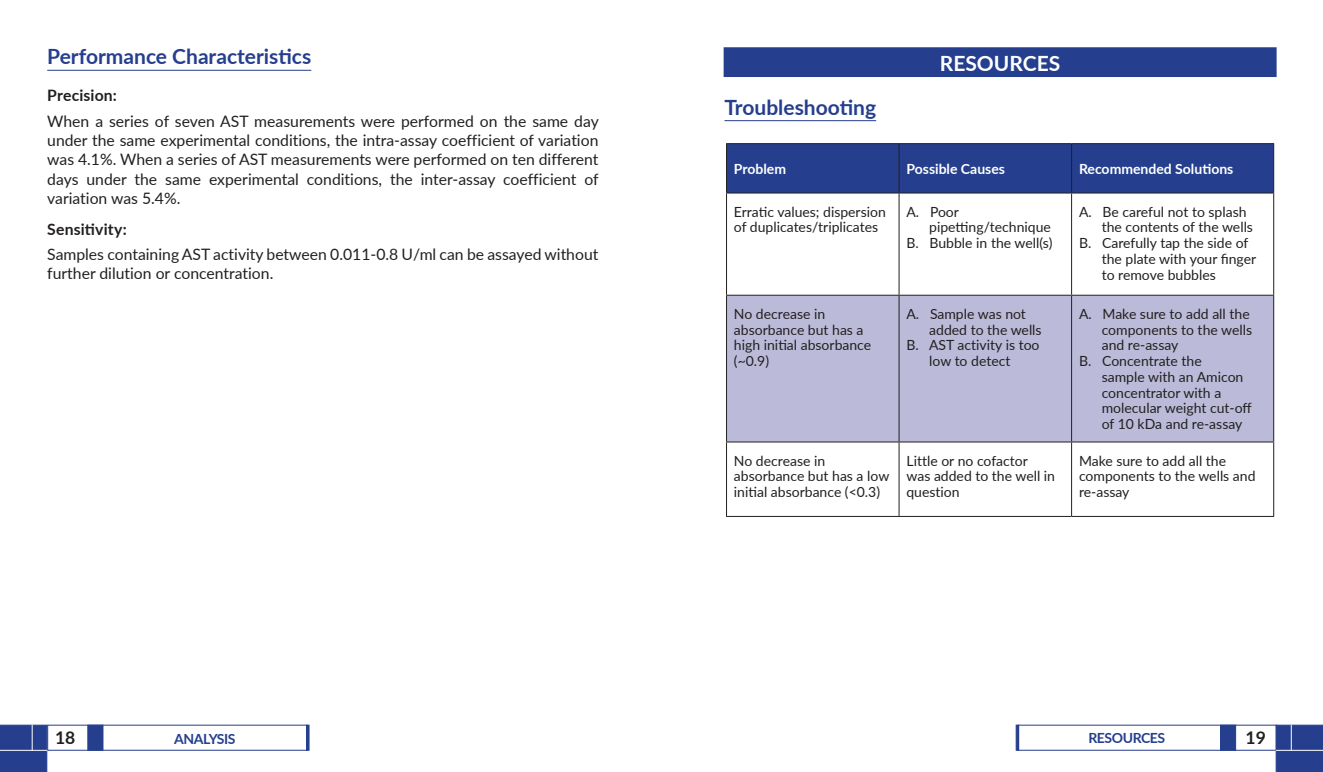
<style>
.page{position:relative;width:1323px;height:772px;background:#fff}
.page>*{position:absolute;margin:0;border:0;box-sizing:border-box;transform-origin:0 0}
.Heading_-_Analysis{font:700 21px "Lato";color:#253f8e}
.Heading_-_Resources{font:700 21px "Lato";color:#253f8e}
.Section_Heading_-_Wh{font:700 21px "Lato";color:#fff}
.t1{font:700 17.5px "Lato";color:#231f20}
.Body_Text{font:15.75px/19.2px "Lato";color:#231f20;text-align:justify}
.Sub_Heading{font:700 15.75px "Lato";letter-spacing:.01em;color:#231f20}
.Troubleshooting_Body{font:14px/15.8px "Lato";color:#231f20}
.Table_Heading{font:700 14px "Lato";color:#fff}
.t2{font:700 14px "Lato";letter-spacing:-.03em;color:#253f8e}
</style>
<div class="page">
<div style="left:1220px;top:724px;width:16px;height:26px;background:#253f8e;border:1px solid #253f8e"></div>
<div style="left:1016px;top:724px;width:3px;height:26px;background:#253f8e;border:1px solid #253f8e"></div>
<svg style="left:1276px;top:724px;width:47px;height:48px;background:#2b4491"></svg>
<hr style="left:1276px;top:750px;width:47px;height:1px;background:#fff">
<div style="left:87px;top:724px;width:16px;height:26px;background:#253f8e;border:1px solid #253f8e"></div>
<hr style="left:306px;top:724px;width:3px;height:26px;background:#253f8e">
<svg style="left:0;top:724px;width:47px;height:48px;background:#2b4491"></svg>
<hr style="left:0;top:750px;width:47px;height:1px;background:#fff">
<hr style="left:47px;top:70px;width:264px;height:1px;background:#253f8e">
<hr style="left:724px;top:120px;width:152px;height:1px;background:#253f8e">
<div style="left:724px;top:48px;width:552px;height:28px;background:#253f8e"></div>
<div style="left:724px;top:47px;width:553px;height:30px;border:2px solid #253f8e"></div>
<div style="left:727px;top:144px;width:546px;height:49px;background:#253f8e"></div>
<svg style="left:727px;top:194px;width:546px;height:322px"></svg>
<div style="left:727px;top:296px;width:546px;height:145px;background:#bbbbd9"></div>
<hr style="left:726px;top:143px;width:173px;height:1px;background:#231f20">
<hr style="left:726px;top:144px;width:1px;height:49px;background:#231f20">
<hr style="left:726px;top:193px;width:173px;height:1px;background:#231f20">
<hr style="left:726px;top:193px;width:1px;height:102px;background:#231f20">
<hr style="left:726px;top:295px;width:173px;height:1px;background:#231f20">
<hr style="left:726px;top:296px;width:1px;height:145px;background:#231f20">
<hr style="left:726px;top:441px;width:173px;height:1px;background:#231f20">
<hr style="left:726px;top:442px;width:1px;height:74px;background:#231f20">
<hr style="left:726px;top:516px;width:173px;height:1px;background:#231f20">
<hr style="left:899px;top:143px;width:173px;height:1px;background:#231f20">
<hr style="left:899px;top:144px;width:1px;height:49px;background:#231f20">
<hr style="left:899px;top:193px;width:173px;height:1px;background:#231f20">
<hr style="left:899px;top:193px;width:1px;height:102px;background:#231f20">
<hr style="left:899px;top:295px;width:173px;height:1px;background:#231f20">
<hr style="left:899px;top:296px;width:1px;height:145px;background:#231f20">
<hr style="left:899px;top:441px;width:173px;height:1px;background:#231f20">
<hr style="left:899px;top:442px;width:1px;height:74px;background:#231f20">
<hr style="left:899px;top:516px;width:173px;height:1px;background:#231f20">
<hr style="left:1072px;top:143px;width:202px;height:1px;background:#231f20">
<hr style="left:1071px;top:144px;width:1px;height:49px;background:#231f20">
<hr style="left:1273px;top:144px;width:1px;height:49px;background:#231f20">
<hr style="left:1072px;top:193px;width:202px;height:1px;background:#231f20">
<hr style="left:1071px;top:193px;width:1px;height:102px;background:#231f20">
<hr style="left:1273px;top:193px;width:1px;height:102px;background:#231f20">
<hr style="left:1072px;top:295px;width:202px;height:1px;background:#231f20">
<hr style="left:1071px;top:296px;width:1px;height:145px;background:#231f20">
<hr style="left:1273px;top:296px;width:1px;height:145px;background:#231f20">
<hr style="left:1072px;top:441px;width:202px;height:1px;background:#231f20">
<hr style="left:1071px;top:442px;width:1px;height:74px;background:#231f20">
<hr style="left:1273px;top:442px;width:1px;height:74px;background:#231f20">
<hr style="left:1072px;top:516px;width:202px;height:1px;background:#231f20">
<p class="Heading_-_Analysis" style="left:47px;top:41px;width:266px">Performance Characteristics</p>
<p class="Sub_Heading" style="left:47px;top:84px;width:71px">Precision:</p>
<p class="Body_Text" style="left:47px;top:111px;width:553px">When a series of seven AST measurements were performed on the same day under the same experimental conditions, the intra-assay coefficient of variation was 4.1%. When a series of AST measurements were performed on ten different days under the same experimental conditions, the inter-assay coefficient of variation was 5.4%.</p>
<p class="Sub_Heading" style="left:47px;top:217px;width:81px">Sensitivity:</p>
<p class="Body_Text" style="left:47px;top:244px;width:553px">Samples containing AST activity between 0.011-0.8 U/ml can be assayed without further dilution or concentration.</p>
<p class="Heading_-_Resources" style="left:724px;top:91px;width:153px">Troubleshooting</p>
<p class="Section_Heading_-_Wh" style="left:940px;top:48px;width:122px">RESOURCES</p>
<p class="Table_Heading" style="left:734px;top:159px;width:54px">Problem</p>
<p class="Table_Heading" style="left:906px;top:159px;width:100px">Possible Causes</p>
<p class="Table_Heading" style="left:1079px;top:159px;width:156px">Recommended Solutions</p>
<p class="Troubleshooting_Body" style="left:734px;top:203px;width:153px">Erratic values; dispersion of duplicates/triplicates</p>
<p class="Troubleshooting_Body" style="left:929px;top:203px;width:123px;text-indent:-23px">A. Poor pipetting/technique</p>
<p class="Troubleshooting_Body" style="left:906px;top:235px;width:147px">B. Bubble in the well(s)</p>
<p class="Troubleshooting_Body" style="left:1102px;top:203px;width:153px;text-indent:-23px">A. Be careful not to splash the contents of the wells</p>
<p class="Troubleshooting_Body" style="left:1102px;top:235px;width:156px;text-indent:-23px">B. Carefully tap the side of the plate with your finger to remove bubbles</p>
<p class="Troubleshooting_Body" style="left:734px;top:305px;width:139px">No decrease in absorbance but has a high initial absorbance (~0.9)</p>
<p class="Troubleshooting_Body" style="left:929px;top:305px;width:114px;text-indent:-23px">A. Sample was not added to the wells</p>
<p class="Troubleshooting_Body" style="left:906px;top:337px;width:135px;text-align:center">B. AST activity is too low to detect</p>
<p class="Troubleshooting_Body" style="left:1102px;top:305px;width:152px;text-indent:-23px">A. Make sure to add all the components to the wells and re-assay</p>
<p class="Troubleshooting_Body" style="left:1102px;top:352px;width:152px;text-indent:-23px">B. Concentrate the<br>sample with an Amicon concentrator with a molecular weight cut-off of 10 kDa and re-assay</p>
<p class="Troubleshooting_Body" style="left:734px;top:452px;width:157px">No decrease in absorbance but has a low initial absorbance (&lt;0.3)</p>
<p class="Troubleshooting_Body" style="left:906px;top:452px;width:150px">Little or no cofactor was added to the well in question</p>
<p class="Troubleshooting_Body" style="left:1079px;top:452px;width:178px">Make sure to add all the components to the wells and re-assay</p>
<p class="t1" style="left:55px;top:725px;width:22px">18</p>
<p class="t2" style="left:174px;top:728px;width:63px">ANALYSIS</p>
<p class="t2" style="left:1088px;top:727px;width:78px">RESOURCES</p>
<p class="t1" style="left:1246px;top:725px;width:22px">19</p>
</div>
